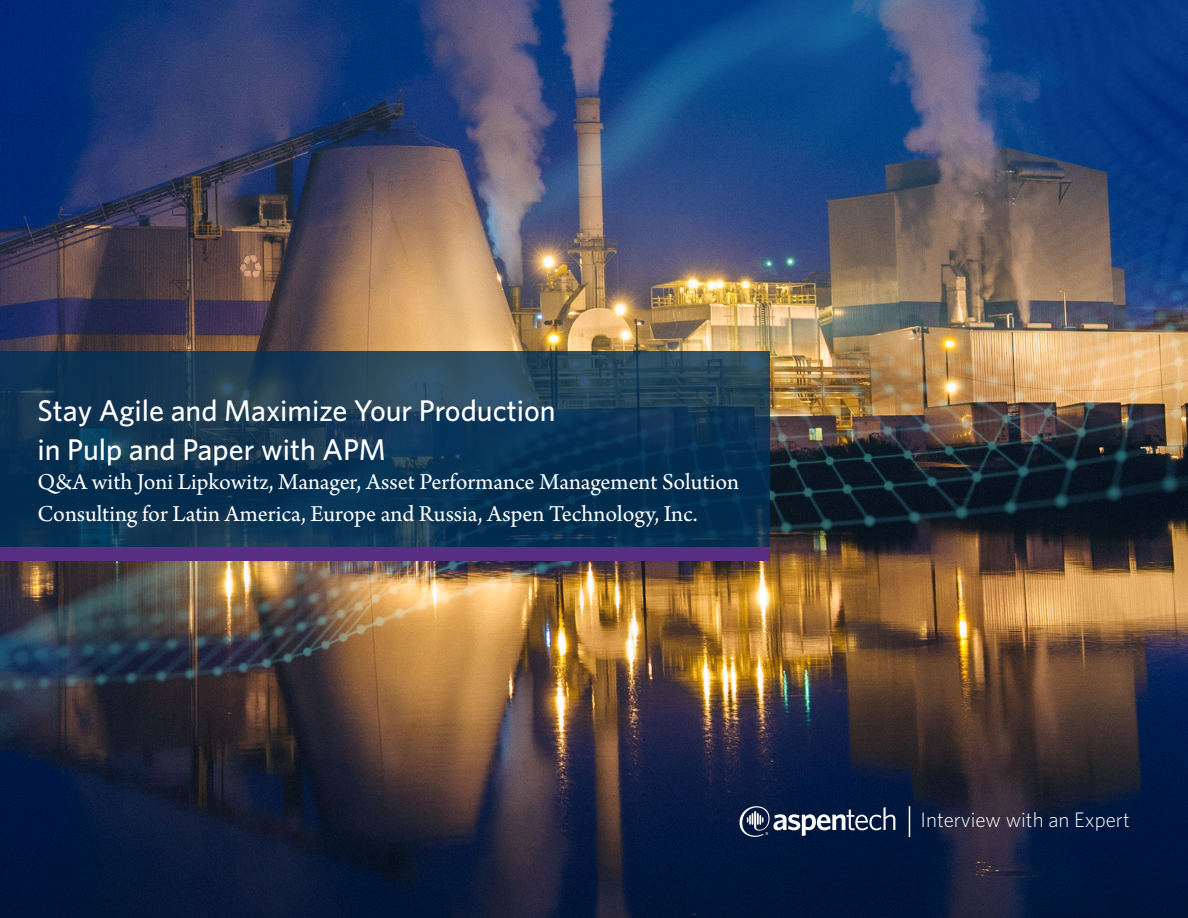
<style>
.page{position:relative;width:1188px;height:918px;background:#fff}
.page>*{position:absolute;margin:0;border:0;box-sizing:border-box;transform-origin:0 0}
.CS-cover_title{font:500 30px/39px "Whitney";color:#fff}
.CS-cover_title-2{font:24px/32.4px "Arno Pro";color:#fff}
.content_type_text{font:300 21px "Whitney";color:#fff}
</style>
<div class="page">
<img style="left:0;top:0;width:1188px;height:918px">
<svg style="left:740px;top:806px;width:155px;height:31px"></svg>
<hr style="left:909px;top:806px;width:1px;height:31px;background:#fff">
<svg style="left:0;top:351px;width:770px;height:196px;background:#113653"></svg>
<div style="left:0;top:547px;width:770px;height:13px;background:#592d82"></div>
<p class="CS-cover_title" style="left:38px;top:391px;width:520px">Stay Agile and Maximize Your Production in Pulp and Paper with APM</p>
<p class="CS-cover_title-2" style="left:38px;top:467px;width:703px">Q&amp;A with Joni Lipkowitz, Manager, Asset Performance Management Solution<br>Consulting for Latin America, Europe and Russia, Aspen Technology, Inc.</p>
<p class="content_type_text" style="left:921px;top:805px;width:211px">Interview with an Expert</p>
</div>
